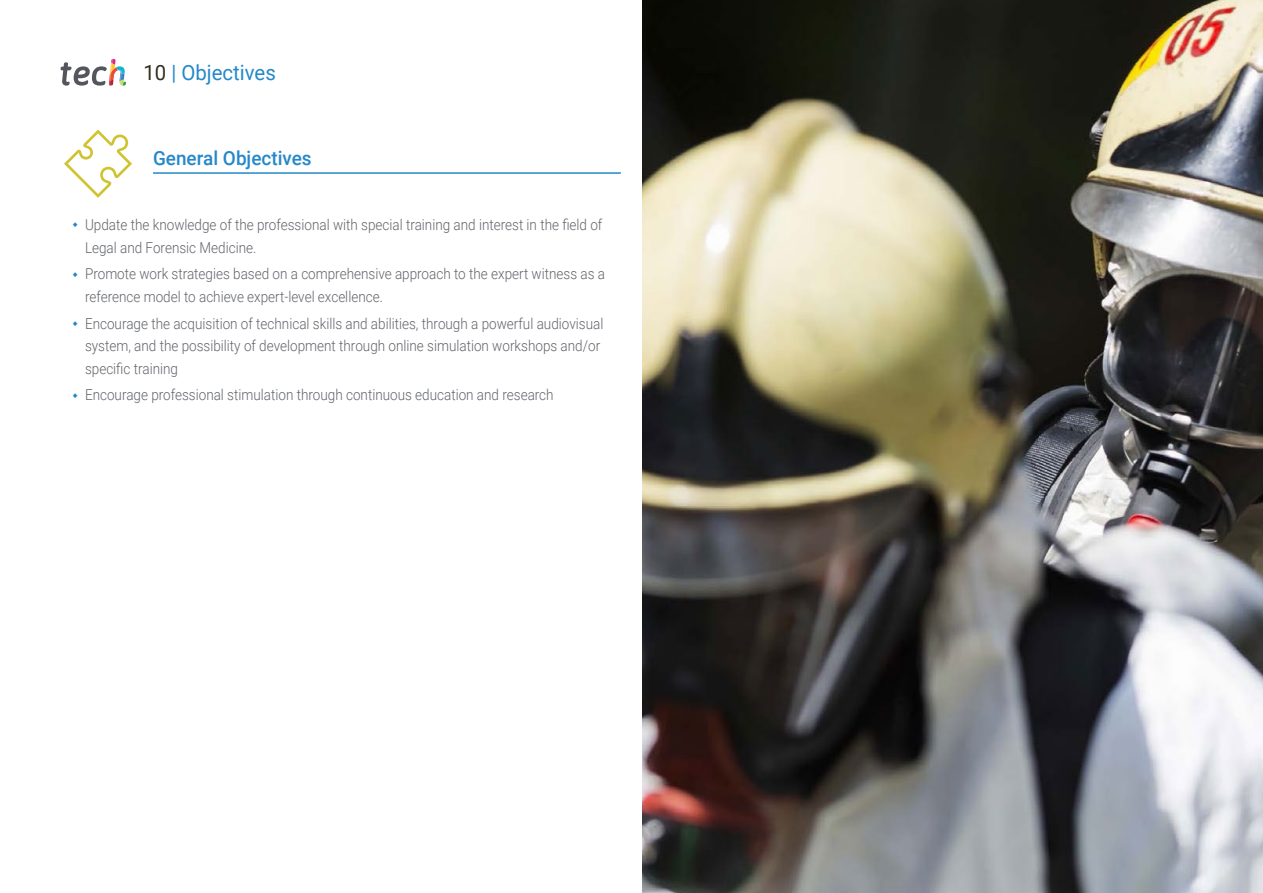
<style>
.page{position:relative;width:1263px;height:893px;background:#fff}
.page>*{position:absolute;margin:0;border:0;box-sizing:border-box;transform-origin:0 0}
.t1{font:21px "Roboto";color:#2488c9}
.t2{font:500 19.5px "Roboto";color:#2488c9}
.t3{font:300 15px/22.5px "Roboto";color:#61646a;scale:.9 1}
.s1{color:#312e20}
</style>
<div class="page">
<hr style="left:153px;top:173px;width:468px;height:1px;background:#2488c9">
<svg style="left:64px;top:130px;width:68px;height:68px"></svg>
<img style="left:642px;top:0;width:621px;height:893px">
<svg style="left:61px;top:59px;width:65px;height:27px"></svg>
<h1 class="t1" style="left:144px;top:57px;width:134px"><span class="s1">10</span> | Objectives</h1>
<h2 class="t2" style="left:153px;top:144px;width:160px">General Objectives</h2>
<p class="t3" style="left:85px;top:213px;width:576px">Update the knowledge of the professional with special training and interest in the field of<br>Legal and Forensic Medicine.</p>
<p class="t3" style="left:85px;top:262px;width:579px">Promote work strategies based on a comprehensive approach to the expert witness as a reference model to achieve expert-level excellence.</p>
<p class="t3" style="left:85px;top:311px;width:577px">Encourage the acquisition of technical skills and abilities, through a powerful audiovisual system, and the possibility of development through online simulation workshops and/or specific training</p>
<p class="t3" style="left:85px;top:383px;width:522px">Encourage professional stimulation through continuous education and research</p>
</div>
